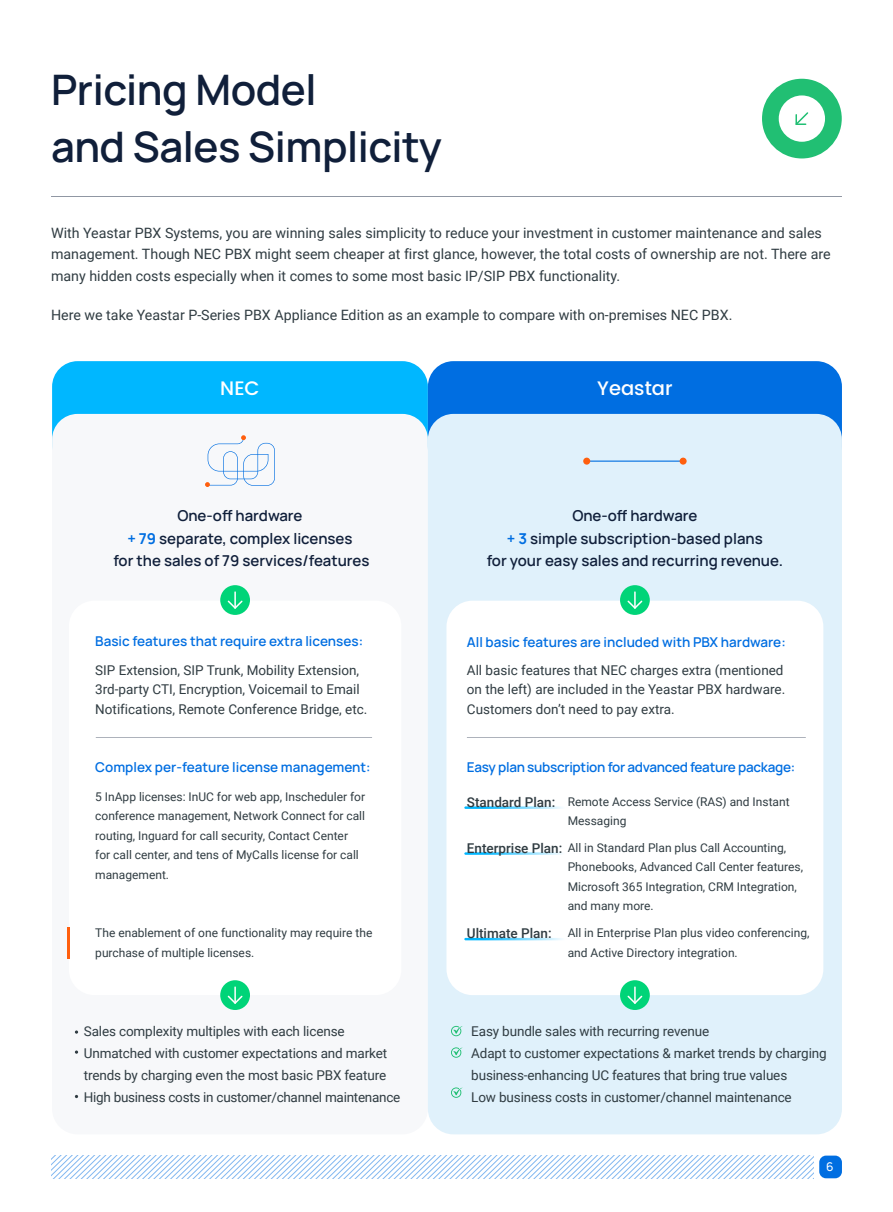
<style>
.page{position:relative;width:893px;height:1212px;background:#fff}
.page>*{position:absolute;margin:0;border:0;box-sizing:border-box;transform-origin:0 0}
.大标题{font:600 42px "Manrope";letter-spacing:-.01em;color:#101f3a}
.t1{font:500 19.5px "Poppins";color:#fff}
.t2{font:600 15px "Manrope";color:#101f3a}
.正文{font:14.25px/21.8px "Roboto";color:#303c42}
.t3{font:13.5px/19.5px "Roboto";letter-spacing:-.01em;color:#303c42}
.t4{font:600 13.5px "Manrope";color:#006ee1}
.t5{font:600 13.5px "Manrope";letter-spacing:-.02em;color:#006ee1}
.t6{font:500 13.5px "Roboto";color:#303c42}
.t7{font:12px/19.5px "Roboto";color:#303c42}
.t8{font:500 12px "Manrope";color:#fff}
.s1{font-weight:700;color:#006ee1}
</style>
<div class="page">
<div style="left:819px;top:1155px;width:23px;height:23px;background:#006ee1;border-radius:7px"></div>
<svg style="left:51px;top:1155px;width:762px;height:23px"></svg>
<div style="left:52px;top:361px;width:376px;height:108px;background:#00b7ff;border-radius:26px"></div>
<div style="left:428px;top:361px;width:414px;height:108px;background:#006ee1;border-radius:26px"></div>
<div style="left:52px;top:414px;width:376px;height:720px;background:#f7f8fa;border-radius:26px"></div>
<div style="left:428px;top:414px;width:414px;height:720px;background:#e0f1fb;border-radius:26px"></div>
<div style="left:69px;top:601px;width:332px;height:394px;background:#fff;border-radius:26px"></div>
<div style="left:446px;top:601px;width:377px;height:394px;background:#fff;border-radius:26px"></div>
<div style="left:220px;top:585px;width:30px;height:30px;background:#00d478;border-radius:50%"></div>
<svg style="left:227px;top:592px;width:16px;height:17px"></svg>
<div style="left:620px;top:585px;width:30px;height:30px;background:#00d478;border-radius:50%"></div>
<svg style="left:627px;top:592px;width:16px;height:17px"></svg>
<div style="left:620px;top:980px;width:30px;height:30px;background:#00d478;border-radius:50%"></div>
<svg style="left:627px;top:987px;width:16px;height:17px"></svg>
<div style="left:220px;top:980px;width:30px;height:30px;background:#00d478;border-radius:50%"></div>
<svg style="left:227px;top:987px;width:16px;height:17px"></svg>
<svg style="left:451px;top:1026px;width:12px;height:10px"></svg>
<svg style="left:451px;top:1047px;width:12px;height:11px"></svg>
<svg style="left:451px;top:1087px;width:12px;height:11px"></svg>
<svg style="left:75px;top:1030px;width:3px;height:4px"></svg>
<svg style="left:75px;top:1050px;width:3px;height:4px"></svg>
<hr style="left:96px;top:737px;width:276px;height:1px;background:#101f3a">
<hr style="left:68px;top:927px;width:2px;height:31px;background:#ff5f0e">
<hr style="left:467px;top:737px;width:339px;height:1px;background:#101f3a">
<hr style="left:464px;top:806px;width:157px;height:3px;background:#00b7ff">
<hr style="left:464px;top:852px;width:157px;height:3px;background:#00b7ff">
<hr style="left:464px;top:938px;width:157px;height:2px;background:#00b7ff">
<hr style="left:51px;top:196px;width:791px;height:1px;background:#101f3a">
<svg style="left:762px;top:79px;width:80px;height:79px"></svg>
<svg style="left:205px;top:435px;width:70px;height:52px"></svg>
<hr style="left:588px;top:461px;width:96px;height:1px;background:#006ee1">
<div style="left:680px;top:458px;width:7px;height:7px;background:#ff5f0e;border-radius:50%"></div>
<div style="left:583px;top:458px;width:7px;height:7px;background:#ff5f0e;border-radius:50%"></div>
<p class="大标题" style="left:51px;top:60px;width:267px">Pricing Model</p>
<p class="大标题" style="left:51px;top:117px;width:392px">and Sales Simplicity</p>
<p class="正文" style="left:51px;top:221px;width:781px">With Yeastar PBX Systems, you are winning sales simplicity to reduce your investment in customer maintenance and sales management. Though NEC PBX might seem cheaper at first glance, however, the total costs of ownership are not. There are many hidden costs especially when it comes to some most basic IP/SIP PBX functionality.</p>
<p class="正文" style="left:51px;top:303px;width:683px">Here we take Yeastar P-Series PBX Appliance Edition as an example to compare with on-premises NEC PBX.</p>
<p class="t1" style="left:220px;top:374px;width:41px">NEC</p>
<p class="t1" style="left:597px;top:374px;width:77px">Yeastar</p>
<p class="t2" style="left:177px;top:505px;width:127px">One-off hardware</p>
<p class="t2" style="left:127px;top:528px;width:227px"><span class="s1">+ 79</span> separate, complex licenses</p>
<p class="t2" style="left:113px;top:550px;width:258px">for the sales of 79 services/features</p>
<p class="t4" style="left:95px;top:632px;width:269px">Basic features that require extra licenses:</p>
<p class="t3" style="left:95px;top:659px;width:274px">SIP Extension, SIP Trunk, Mobility Extension,<br>3rd-party CTI, Encryption, Voicemail to Email<br>Notifications, Remote Conference Bridge, etc.</p>
<p class="t4" style="left:95px;top:757px;width:277px">Complex per-feature license management:</p>
<p class="t7" style="left:95px;top:786px;width:271px">5 InApp licenses: InUC for web app, Inscheduler for conference management, Network Connect for call routing, Inguard for call security, Contact Center for call center, and tens of MyCalls license for call management.</p>
<p class="t7" style="left:95px;top:923px;width:279px">The enablement of one functionality may require the purchase of multiple licenses.</p>
<p class="t3" style="left:84px;top:1021px;width:262px">Sales complexity multiples with each license</p>
<p class="t3" style="left:84px;top:1042px;width:305px;line-height:21.8px">Unmatched with customer expectations and market trends by charging even the most basic PBX feature</p>
<p class="t3" style="left:84px;top:1086px;width:318px">High business costs in customer/channel maintenance</p>
<p class="t2" style="left:572px;top:505px;width:127px">One-off hardware</p>
<p class="t2" style="left:507px;top:528px;width:257px"><span class="s1">+ 3</span> simple subscription-based plans</p>
<p class="t2" style="left:487px;top:550px;width:298px">for your easy sales and recurring revenue.</p>
<p class="t4" style="left:467px;top:633px;width:320px">All basic features are included with PBX hardware:</p>
<p class="t3" style="left:467px;top:659px;width:320px">All basic features that NEC charges extra (mentioned on the left) are included in the Yeastar PBX hardware.<br>Customers don’t need to pay extra.</p>
<p class="t5" style="left:467px;top:757px;width:330px">Easy plan subscription for advanced feature package:</p>
<p class="t7" style="left:568px;top:791px;width:223px">Remote Access Service (RAS) and Instant<br>Messaging</p>
<p class="t7" style="left:568px;top:837px;width:237px">All in Standard Plan plus Call Accounting, Phonebooks, Advanced Call Center features, Microsoft 365 Integration, CRM Integration, and many more.</p>
<p class="t7" style="left:568px;top:923px;width:243px">All in Enterprise Plan plus video conferencing, and Active Directory integration.</p>
<p class="t6" style="left:467px;top:793px;width:90px">Standard Plan:</p>
<p class="t6" style="left:467px;top:839px;width:97px">Enterprise Plan:</p>
<p class="t6" style="left:467px;top:924px;width:86px">Ultimate Plan:</p>
<p class="t3" style="left:471px;top:1021px;width:240px">Easy bundle sales with recurring revenue</p>
<p class="t3" style="left:471px;top:1042px;width:357px;line-height:21.8px">Adapt to customer expectations &amp; market trends by charging business-enhancing UC features that bring true values</p>
<p class="t3" style="left:471px;top:1086px;width:322px">Low business costs in customer/channel maintenance</p>
<p class="t8" style="left:826px;top:1158px;width:9px">6</p>
</div>
